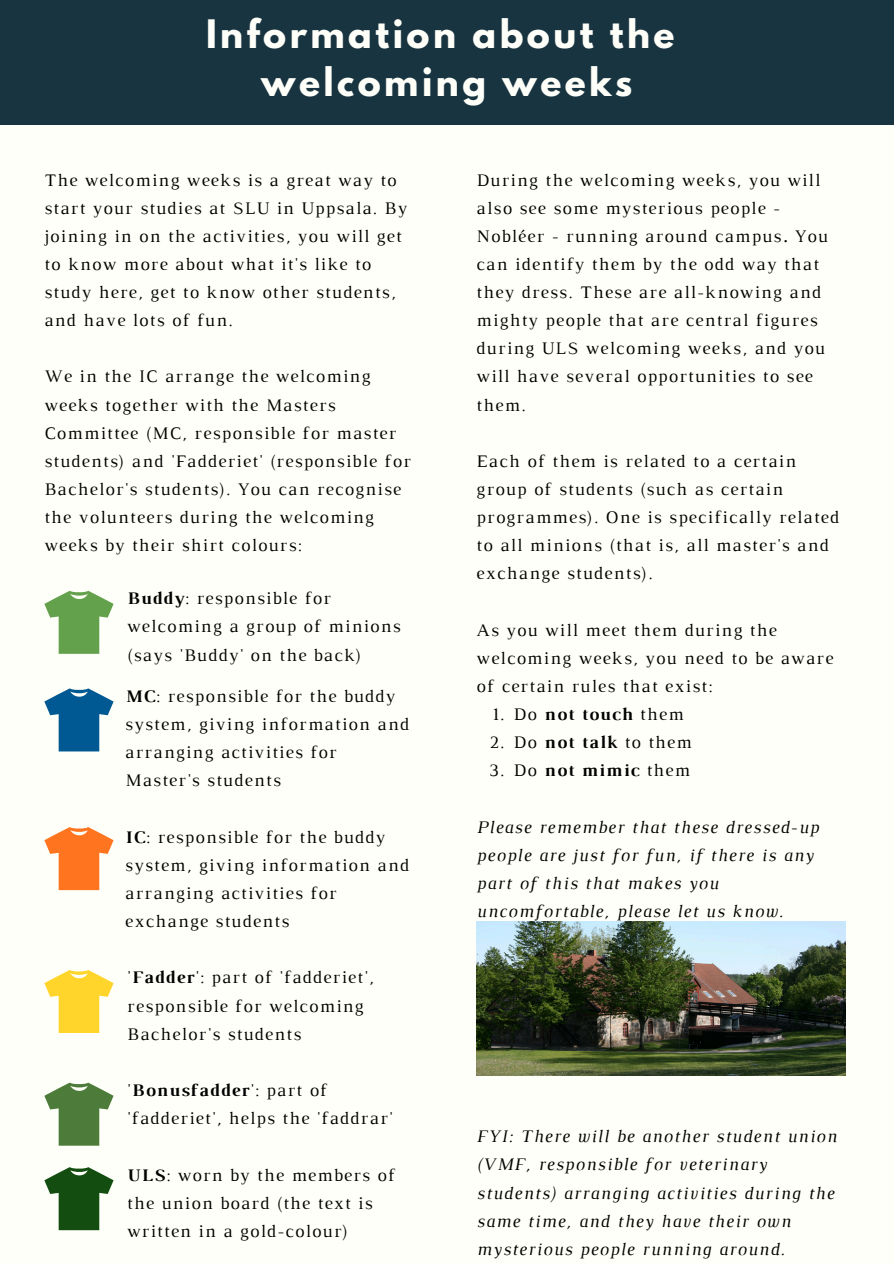
<style>
.page{position:relative;width:894px;height:1264px;background:#fff}
.page>*{position:absolute;margin:0;border:0;box-sizing:border-box;transform-origin:0 0}
.t1{font:700 34.8px/48.3px "League Spartan";letter-spacing:.1em;color:#fffff9;text-align:center}
.t2{font:18px/28.2px "Luthier";letter-spacing:.07em;color:#000}
.t3{font:italic 18px/28.2px "Luthier";letter-spacing:.07em;color:#000}
.s1{font-weight:700}
</style>
<div class="page">
<div style="left:0;top:0;width:893px;height:1263px;background:#fffff9"></div>
<img style="left:476px;top:921px;width:369px;height:154px">
<div style="left:0;top:0;width:414px;height:125px;background:#193441"></div>
<div style="left:476px;top:0;width:417px;height:125px;background:#193441"></div>
<div style="left:260px;top:0;width:433px;height:125px;background:#193441"></div>
<svg style="left:44px;top:970px;width:69px;height:62px"></svg>
<svg style="left:44px;top:590px;width:69px;height:63px"></svg>
<svg style="left:44px;top:688px;width:69px;height:63px"></svg>
<svg style="left:44px;top:827px;width:69px;height:63px"></svg>
<svg style="left:44px;top:1167px;width:69px;height:63px"></svg>
<svg style="left:44px;top:1082px;width:69px;height:63px"></svg>
<p class="t1" style="left:206px;top:14px;width:470px">Information about the welcoming weeks</p>
<p class="t2" style="left:44px;top:167px;width:364px">The welcoming weeks is a great way to start your studies at SLU in Uppsala. By joining in on the activities, you will get to know more about what it's like to study here, get to know other students, and have lots of fun.</p>
<p class="t2" style="left:44px;top:364px;width:368px">We in the IC arrange the welcoming weeks together with the Masters Committee (MC, responsible for master students) and 'Fadderiet' (responsible for Bachelor's students). You can recognise the volunteers during the welcoming weeks by their shirt colours:</p>
<p class="t2" style="left:127px;top:585px;width:275px"><span class="s1">Buddy</span>: responsible for welcoming a group of minions (says 'Buddy' on the back)</p>
<p class="t2" style="left:125px;top:683px;width:285px"><span class="s1">MC</span>: responsible for the buddy system, giving information and arranging activities for<br>Master's students</p>
<p class="t2" style="left:125px;top:824px;width:285px"><span class="s1">IC</span>: responsible for the buddy system, giving information and arranging activities for exchange students</p>
<p class="t2" style="left:127px;top:964px;width:248px">'<span class="s1">Fadder</span>': part of 'fadderiet', responsible for welcoming<br>Bachelor's students</p>
<p class="t2" style="left:127px;top:1077px;width:267px">'<span class="s1">Bonusfadder</span>': part of 'fadderiet', helps the 'faddrar'</p>
<p class="t2" style="left:127px;top:1161px;width:269px"><span class="s1">ULS</span>: worn by the members of the union board (the text is written in a gold-colour)</p>
<p class="t2" style="left:476px;top:167px;width:353px">During the welcoming weeks, you will also see some mysterious people - Nobléer - running around campus<span class="s1">.</span> You can identify them by the odd way that they dress. These are all-knowing and mighty people that are central figures during ULS welcoming weeks, and you will have several opportunities to see them.</p>
<p class="t2" style="left:476px;top:448px;width:364px">Each of them is related to a certain group of students (such as certain programmes). One is specifically related to all minions (that is, all master's and exchange students).</p>
<p class="t2" style="left:476px;top:617px;width:358px">As you will meet them during the welcoming weeks, you need to be aware of certain rules that exist:</p>
<h1 class="t2" style="left:493px;top:701px;width:192px">1. Do <span class="s1">not touch</span> them</h1>
<p class="t2" style="left:489px;top:729px;width:203px">2. Do <span class="s1">not talk</span> to them</p>
<p class="t2" style="left:489px;top:757px;width:202px">3. Do <span class="s1">not mimic</span> them</p>
<p class="t3" style="left:476px;top:814px;width:344px">Please remember that these dressed-up people are just for fun, if there is any part of this that makes you uncomfortable, please let us know.</p>
<p class="t3" style="left:476px;top:1123px;width:361px">FYI: There will be another student union (VMF, responsible for veterinary students) arranging activities during the same time, and they have their own mysterious people running around.</p>
</div>
